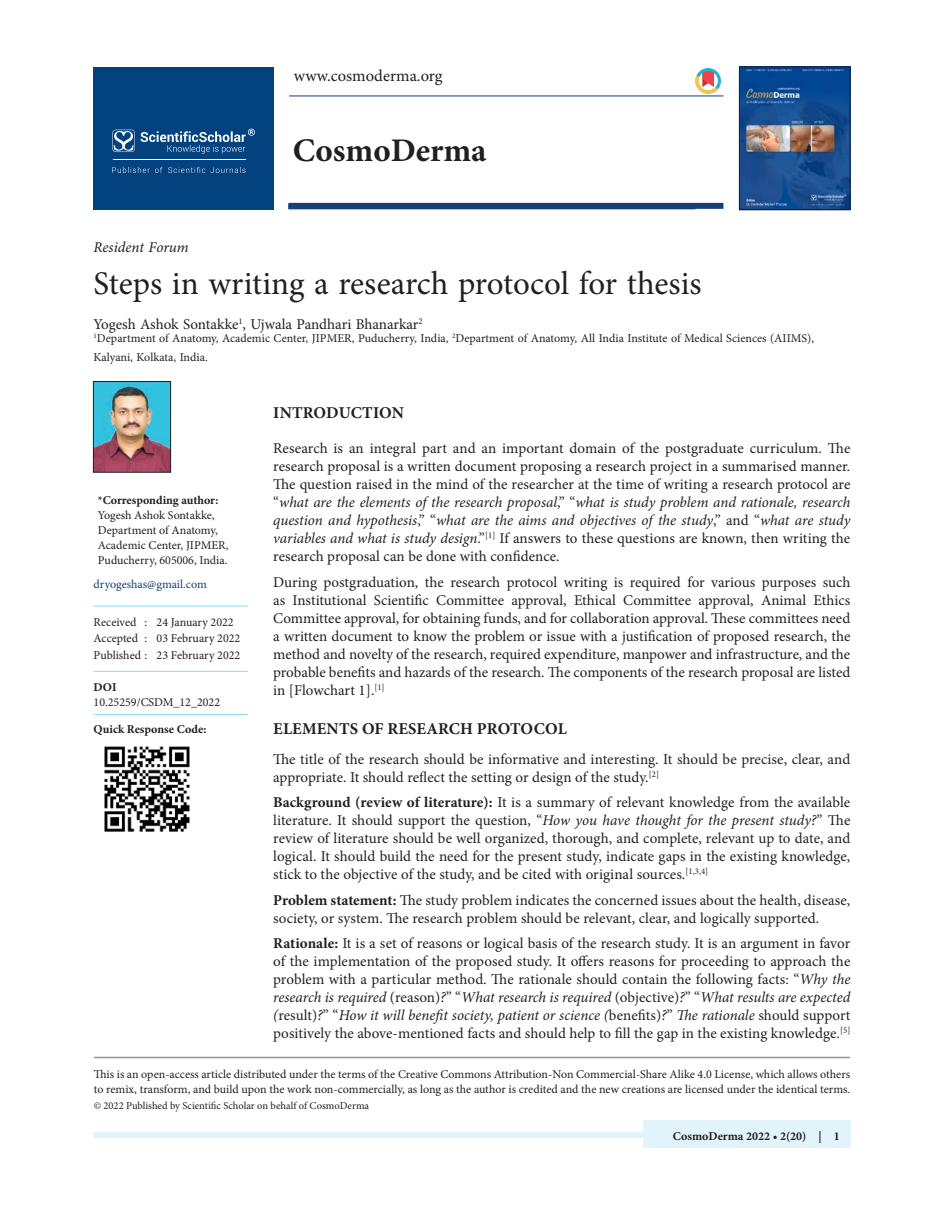
<style>
.page{position:relative;width:944px;height:1214px;background:#fff}
.page>*{position:absolute;margin:0;border:0;box-sizing:border-box;transform-origin:0 0}
.t1{font:33px "Minion Pro";letter-spacing:-.005em;color:#231f20}
.t2{font:700 33px "Minion Pro";color:#231f20}
.t3{font:700 16.5px "Minion Pro";letter-spacing:.01em;color:#231f20}
.t4{font:16.5px "Minion Pro";color:#231f20}
.t5{font:15px/18px "Minion Pro";color:#231f20;text-align:justify}
.t6{font:italic 15px "Minion Pro";color:#231f20}
.t7{font:12px/15px "Minion Pro";color:#231f20}
.t8{font:700 12px "Minion Pro";color:#231f20}
.t9{font:12px "Minion Pro";letter-spacing:-.005em;color:#164077}
.t10{font:10.5px "Minion Pro";color:#231f20}
.s1{font-style:italic}
.s2{font-weight:700}
</style>
<div class="page">
<div style="left:94px;top:1132px;width:756px;height:5px;background:#e1f4fc"></div>
<div style="left:643px;top:1120px;width:207px;height:28px;background:#e1f4fc"></div>
<div style="left:93px;top:67px;width:180px;height:143px;background:#01427f"></div>
<svg style="left:112px;top:167px;width:133px;height:6px"></svg>
<svg style="left:112px;top:129px;width:143px;height:25px"></svg>
<hr style="left:113px;top:159px;width:132px;height:1px;background:#fff">
<hr style="left:289px;top:96px;width:434px;height:1px;background:#164077">
<div style="left:289px;top:203px;width:434px;height:6px;background:#164077"></div>
<div style="left:288px;top:203px;width:407px;height:6px;background:#164077"></div>
<img style="left:741px;top:69px;width:107px;height:139px">
<div style="left:739px;top:67px;width:111px;height:143px;border:1px solid #231f20"></div>
<svg style="left:695px;top:68px;width:25px;height:26px"></svg>
<hr style="left:94px;top:605px;width:154px;height:1px;background:#8dd7f7">
<hr style="left:94px;top:671px;width:154px;height:1px;background:#8dd7f7">
<hr style="left:94px;top:714px;width:154px;height:1px;background:#8dd7f7">
<img style="left:95px;top:383px;width:74px;height:87px">
<div style="left:93px;top:381px;width:78px;height:91px;border:1px solid #231f20"></div>
<img style="left:105px;top:747px;width:85px;height:85px">
<hr style="left:94px;top:1056px;width:756px;height:2px;background:#939598">
<p class="t4" style="left:294px;top:64px;width:150px">www.cosmoderma.org</p>
<h1 class="t2" style="left:293px;top:127px;width:195px">CosmoDerma</h1>
<p class="t6" style="left:94px;top:237px;width:97px">Resident Forum</p>
<h1 class="t1" style="left:94px;top:261px;width:609px">Steps in writing a research protocol for thesis</h1>
<p class="t5" style="left:94px;top:315px;width:330px">Yogesh Ashok Sontakke<sup>1</sup>, Ujwala Pandhari Bhanarkar<sup>2</sup></p>
<p class="t7" style="left:94px;top:329px;width:722px;line-height:19px"><sup>1</sup>Department of Anatomy, Academic Center, JIPMER, Puducherry, India, <sup>2</sup>Department of Anatomy, All India Institute of Medical Sciences (AIIMS),<br>Kalyani, Kolkata, India.</p>
<p class="t8" style="left:98px;top:492px;width:122px">*Corresponding author:</p>
<p class="t7" style="left:98px;top:508px;width:132px">Yogesh Ashok Sontakke,<br>Department of Anatomy,<br>Academic Center, JIPMER,<br>Puducherry, 605006, India.</p>
<p class="t9" style="left:94px;top:576px;width:115px">dryogeshas@gmail.com</p>
<p class="t7" style="left:94px;top:614px;width:148px;line-height:16.5px">Received : 24 January 2022<br>Accepted : 03 February 2022<br>Published : 23 February 2022</p>
<p class="t8" style="left:94px;top:679px;width:24px">DOI</p>
<p class="t7" style="left:94px;top:695px;width:128px">10.25259/CSDM_12_2022</p>
<p class="t8" style="left:94px;top:721px;width:114px">Quick Response Code:</p>
<p class="t3" style="left:273px;top:401px;width:132px">INTRODUCTION</p>
<p class="t5" style="left:273px;top:439px;width:578px">Research is an integral part and an important domain of the postgraduate curriculum. The research proposal is a written document proposing a research project in a summarised manner.<br>The question raised in the mind of the researcher at the time of writing a research protocol are “<span class="s1">what are the elements of the research proposal</span>,” “<span class="s1">what is study problem and rationale, research question and hypothesis</span>,” “<span class="s1">what are the aims and objectives of the study</span>,” and “<span class="s1">what are study variables and what is study design</span>.”<sup>[1]</sup> If answers to these questions are known, then writing the research proposal can be done with confidence.</p>
<p class="t5" style="left:273px;top:573px;width:578px">During postgraduation, the research protocol writing is required for various purposes such as Institutional Scientific Committee approval, Ethical Committee approval, Animal Ethics Committee approval, for obtaining funds, and for collaboration approval. These committees need a written document to know the problem or issue with a justification of proposed research, the method and novelty of the research, required expenditure, manpower and infrastructure, and the probable benefits and hazards of the research. The components of the research proposal are listed in [Flowchart 1].<sup>[1]</sup></p>
<p class="t3" style="left:273px;top:716px;width:295px">ELEMENTS OF RESEARCH PROTOCOL</p>
<p class="t5" style="left:273px;top:750px;width:578px">The title of the research should be informative and interesting. It should be precise, clear, and appropriate. It should reflect the setting or design of the study.<sup>[2]</sup></p>
<p class="t5" style="left:273px;top:793px;width:578px"><span class="s2">Background (review of literature):</span> It is a summary of relevant knowledge from the available literature. It should support the question, “<span class="s1">How you have thought for the present study?</span>” The review of literature should be well organized, thorough, and complete, relevant up to date, and logical. It should build the need for the present study, indicate gaps in the existing knowledge, stick to the objective of the study, and be cited with original sources.<sup>[1,3,4]</sup></p>
<p class="t5" style="left:273px;top:891px;width:578px"><span class="s2">Problem statement:</span> The study problem indicates the concerned issues about the health, disease, society, or system. The research problem should be relevant, clear, and logically supported.</p>
<p class="t5" style="left:273px;top:934px;width:578px"><span class="s2">Rationale:</span> It is a set of reasons or logical basis of the research study. It is an argument in favor of the implementation of the proposed study. It offers reasons for proceeding to approach the problem with a particular method. The rationale should contain the following facts: “<span class="s1">Why the research is required</span> (reason)<span class="s1">?</span>” “<span class="s1">What research is required</span> (objective)<span class="s1">?</span>” “<span class="s1">What results are expected (</span>result)<span class="s1">?</span>” “<span class="s1">How it will benefit society, patient or science (</span>benefits)<span class="s1">?</span>” <span class="s1">The rationale</span> should support positively the above-mentioned facts and should help to fill the gap in the existing knowledge.<sup>[5]</sup></p>
<p class="t7" style="left:94px;top:1066px;width:758px">This is an open-access article distributed under the terms of the Creative Commons Attribution-Non Commercial-Share Alike 4.0 License, which allows others to remix, transform, and build upon the work non-commercially, as long as the author is credited and the new creations are licensed under the identical terms.</p>
<p class="t10" style="left:94px;top:1098px;width:277px">© 2022 Published by Scientific Scholar on behalf of CosmoDerma</p>
<p class="t8" style="left:673px;top:1127px;width:168px">CosmoDerma 2022 • 2(20) | 1</p>
</div>
